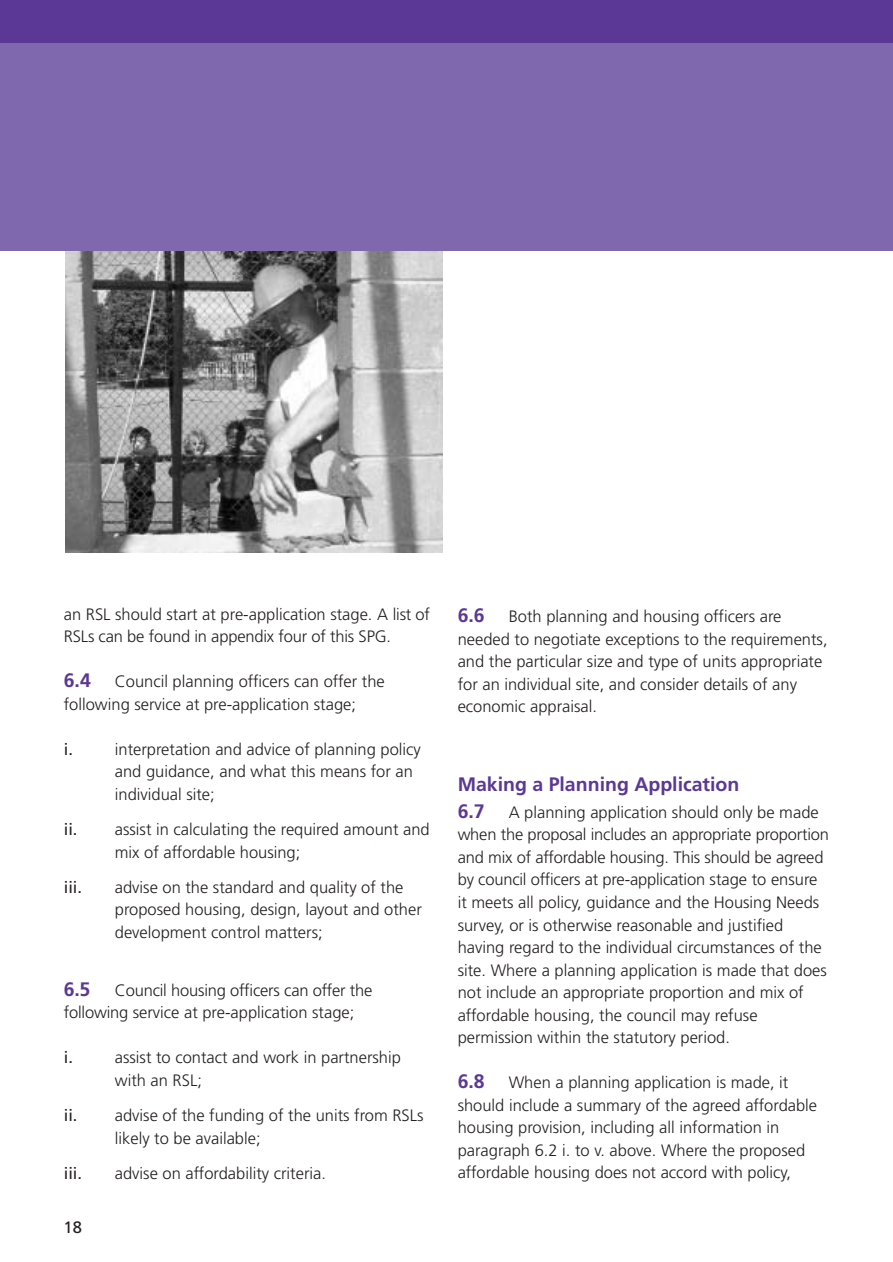
<style>
.page{position:relative;width:893px;height:1262px;background:#fff}
.page>*{position:absolute;margin:0;border:0;box-sizing:border-box;transform-origin:0 0}
.t1{font:700 19.5px "Frutiger";color:#5b3896}
.t2{font:300 16.5px/22.5px "Frutiger";color:#231f20}
.t3{font:16.5px "Frutiger";color:#231f20}
.s1{font-weight:700;font-size:19.5px;color:#5b3896}
.s2{font-weight:400}
</style>
<div class="page">
<img style="left:65px;top:251px;width:377px;height:302px">
<div style="left:0;top:40px;width:892px;height:211px;background:#8068ae"></div>
<div style="left:0;top:0;width:892px;height:43px;background:#5b3896"></div>
<p class="t2" style="left:64px;top:604px;width:368px">an RSL should start at pre-application stage. A list of<br>RSLs can be found in appendix four of this SPG.</p>
<p class="t2" style="left:64px;top:671px;width:322px"><span class="s1">6.4</span> Council planning officers can offer the following service at pre-application stage;</p>
<p class="t3" style="left:64px;top:742px;width:11px">i.</p>
<p class="t2" style="left:115px;top:739px;width:307px">interpretation and advice of planning policy and guidance, and what this means for an individual site;</p>
<p class="t2" style="left:115px;top:819px;width:316px;text-indent:-51px"><span class="s2">ii.</span> assist in calculating the required amount and mix of affordable housing;</p>
<p class="t3" style="left:64px;top:880px;width:20px">iii.</p>
<p class="t2" style="left:115px;top:877px;width:308px">advise on the standard and quality of the proposed housing, design, layout and other development control matters;</p>
<p class="t2" style="left:64px;top:980px;width:310px"><span class="s1">6.5</span> Council housing officers can offer the following service at pre-application stage;</p>
<p class="t3" style="left:64px;top:1051px;width:11px">i.</p>
<p class="t2" style="left:115px;top:1047px;width:287px">assist to contact and work in partnership with an RSL;</p>
<p class="t2" style="left:115px;top:1105px;width:310px;text-indent:-51px"><span class="s2">ii.</span> advise of the funding of the units from RSLs likely to be available;</p>
<p class="t3" style="left:64px;top:1166px;width:20px">iii.</p>
<p class="t2" style="left:115px;top:1163px;width:213px">advise on affordability criteria.</p>
<p class="t3" style="left:64px;top:1220px;width:20px">18</p>
<p class="t2" style="left:457px;top:606px;width:371px"><span class="s1">6.6</span> Both planning and housing officers are needed to negotiate exceptions to the requirements, and the particular size and type of units appropriate for an individual site, and consider details of any economic appraisal.</p>
<p class="t1" style="left:457px;top:776px;width:283px">Making a Planning Application</p>
<p class="t2" style="left:457px;top:802px;width:373px"><span class="s1">6.7</span> A planning application should only be made when the proposal includes an appropriate proportion and mix of affordable housing. This should be agreed by council officers at pre-application stage to ensure it meets all policy, guidance and the Housing Needs survey, or is otherwise reasonable and justified having regard to the individual circumstances of the site. Where a planning application is made that does not include an appropriate proportion and mix of affordable housing, the council may refuse permission within the statutory period.</p>
<p class="t2" style="left:457px;top:1072px;width:361px"><span class="s1">6.8</span> When a planning application is made, it should include a summary of the agreed affordable housing provision, including all information in paragraph 6.2 i. to v. above. Where the proposed affordable housing does not accord with policy,</p>
</div>
